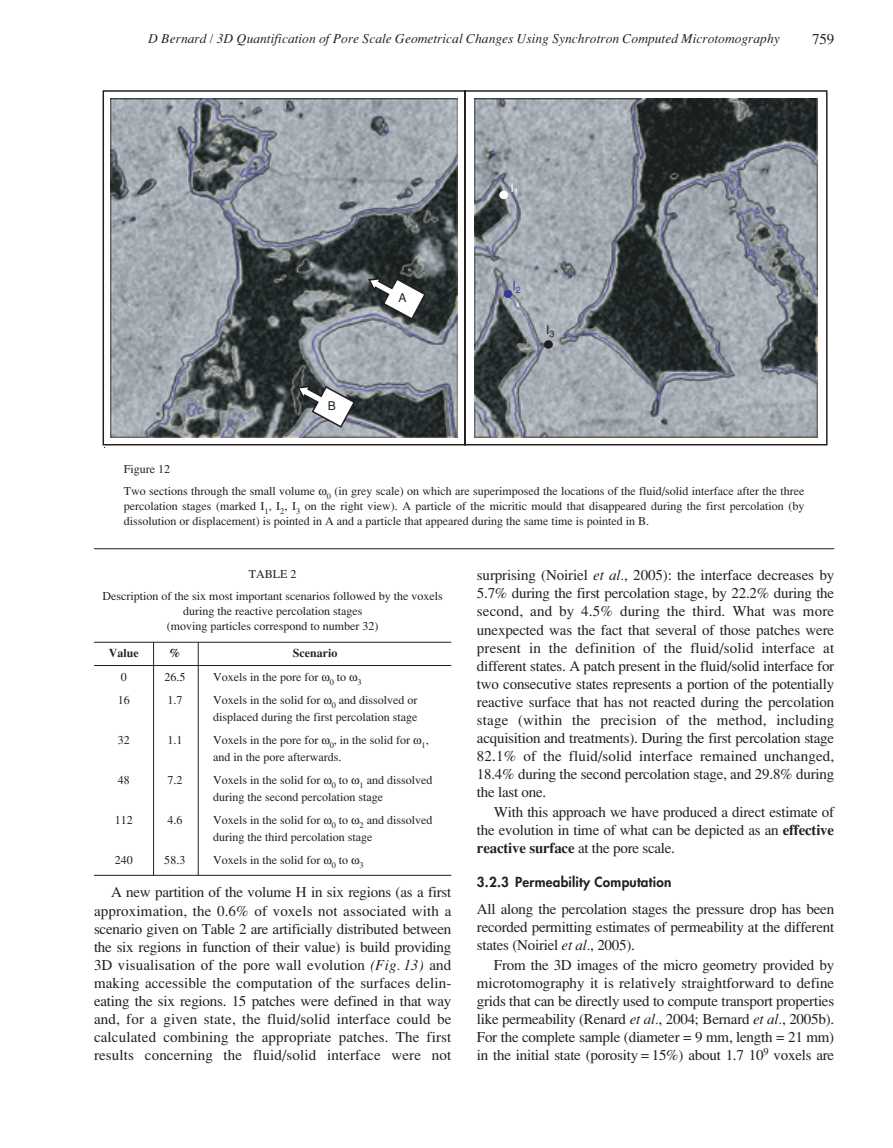
<style>
.page{position:relative;width:893px;height:1148px;background:#fff}
.page>*{position:absolute;margin:0;border:0;box-sizing:border-box;transform-origin:0 0}
.t1{font:15px/18.1px "Times";letter-spacing:-.015em;color:#231f20;text-align:justify}
.t2{font:italic 13.5px "Times";color:#231f20}
.t3{font:800 13.5px "Futura";letter-spacing:.015em;color:#231f20}
.t4{font:12px/16.8px "Times";color:#231f20}
.t5{font:700 12px "Times";color:#231f20}
.t6{font:12px "Helvetica";color:#231f20}
.t7{font:12px "Helvetica";color:#fff}
.t8{font:12px "Helvetica";color:#333b97}
.s1{font-style:italic}
.s2{font-weight:700}
</style>
<div class="page">
<hr style="left:94px;top:642px;width:357px;height:1px;background:#231f20">
<hr style="left:94px;top:665px;width:357px;height:1px;background:#231f20">
<hr style="left:94px;top:875px;width:357px;height:1px;background:#231f20">
<svg style="left:102px;top:90px;width:726px;height:356px;background:#878c91"></svg>
<hr style="left:94px;top:548px;width:740px;height:1px;background:#231f20">
<hr style="left:153px;top:642px;width:1px;height:233px;background:#231f20">
<hr style="left:198px;top:642px;width:1px;height:233px;background:#231f20">
<p class="t2" style="left:148px;top:34px;width:632px">D Bernard / 3D Quantification of Pore Scale Geometrical Changes Using Synchrotron Computed Microtomography</p>
<p class="t1" style="left:812px;top:32px;width:24px">759</p>
<p class="t6" style="left:328px;top:401px;width:10px">B</p>
<p class="t6" style="left:398px;top:294px;width:10px">A</p>
<p class="t7" style="left:510px;top:183px;width:10px">I<sub>1</sub></p>
<p class="t8" style="left:512px;top:281px;width:10px">I<sub>2</sub></p>
<p class="t6" style="left:546px;top:326px;width:10px">I<sub>3</sub></p>
<p class="t4" style="left:124px;top:460px;width:682px;line-height:21.5px">Figure 12<br>Two sections through the small volume <sub>0</sub> (in grey scale) on which are superimposed the locations of the fluid/solid interface after the three</p>
<p class="t4" style="left:124px;top:499px;width:682px;line-height:15px">percolation stages (marked I<sub>1</sub>, I<sub>2</sub>, I<sub>3</sub> on the right view). A particle of the micritic mould that disappeared during the first percolation (by dissolution or displacement) is pointed in A and a particle that appeared during the same time is pointed in B.</p>
<p class="t4" style="left:103px;top:564px;width:341px;line-height:21.5px;text-align:center">TABLE 2<br>Description of the six most important scenarios followed by the voxels</p>
<p class="t4" style="left:167px;top:604px;width:213px;line-height:15px;text-align:center">during the reactive percolation stages (moving particles correspond to number 32)</p>
<p class="t5" style="left:109px;top:649px;width:31px">Value</p>
<p class="t5" style="left:169px;top:649px;width:13px">%</p>
<p class="t5" style="left:293px;top:649px;width:46px">Scenario</p>
<p class="t4" style="left:121px;top:669px;width:7px">0</p>
<p class="t4" style="left:164px;top:669px;width:22px">26.5</p>
<p class="t4" style="left:213px;top:669px;width:150px">Voxels in the pore for <sub>0</sub> to <sub>3</sub></p>
<p class="t4" style="left:118px;top:692px;width:13px">16</p>
<p class="t4" style="left:167px;top:692px;width:16px">1.7</p>
<p class="t4" style="left:213px;top:692px;width:206px">Voxels in the solid for <sub>0</sub> and dissolved or displaced during the first percolation stage</p>
<p class="t4" style="left:118px;top:732px;width:13px">32</p>
<p class="t4" style="left:167px;top:732px;width:16px">1.1</p>
<p class="t4" style="left:213px;top:732px;width:217px">Voxels in the pore for <sub>0</sub>, in the solid for <sub>1</sub>, and in the pore afterwards.</p>
<p class="t4" style="left:118px;top:773px;width:13px">48</p>
<p class="t4" style="left:167px;top:773px;width:16px">7.2</p>
<p class="t4" style="left:213px;top:773px;width:221px">Voxels in the solid for <sub>0</sub> to <sub>1</sub> and dissolved during the second percolation stage</p>
<p class="t4" style="left:115px;top:813px;width:19px">112</p>
<p class="t4" style="left:167px;top:813px;width:16px">4.6</p>
<p class="t4" style="left:213px;top:813px;width:221px">Voxels in the solid for <sub>0</sub> to <sub>2</sub> and dissolved during the third percolation stage</p>
<p class="t4" style="left:115px;top:853px;width:19px">240</p>
<p class="t4" style="left:164px;top:853px;width:22px">58.3</p>
<p class="t4" style="left:213px;top:853px;width:152px">Voxels in the solid for <sub>0</sub> to <sub>3</sub></p>
<p class="t1" style="left:94px;top:884px;width:359px;text-indent:17px">A new partition of the volume H in six regions (as a first approximation, the 0.6% of voxels not associated with a scenario given on Table 2 are artificially distributed between the six regions in function of their value) is build providing 3D visualisation of the pore wall evolution <span class="s1">(Fig. 13)</span> and making accessible the computation of the surfaces delin&shy;eating the six regions. 15 patches were defined in that way and, for a given state, the fluid/solid interface could be calculated combining the appropriate patches. The first results concerning the fluid/solid interface were not</p>
<p class="t1" style="left:477px;top:567px;width:359px">surprising (Noiriel <span class="s1">et al.</span>, 2005): the interface decreases by 5.7% during the first percolation stage, by 22.2% during the second, and by 4.5% during the third. What was more unexpected was the fact that several of those patches were present in the definition of the fluid/solid interface at different states. A patch present in the fluid/solid interface for two consecutive states represents a portion of the potentially reactive surface that has not reacted during the percolation stage (within the precision of the method, including acquisition and treatments). During the first percolation stage 82.1% of the fluid/solid interface remained unchanged, 18.4% during the second percolation stage, and 29.8% during the last one.</p>
<p class="t1" style="left:477px;top:804px;width:359px;text-indent:17px">With this approach we have produced a direct estimate of the evolution in time of what can be depicted as an <span class="s2">effective reactive surface</span> at the pore scale.</p>
<p class="t3" style="left:477px;top:875px;width:196px">3.2.3 Permeability Computation</p>
<p class="t1" style="left:477px;top:901px;width:359px">All along the percolation stages the pressure drop has been recorded permitting estimates of permeability at the different states (Noiriel <span class="s1">et al.</span>, 2005).</p>
<p class="t1" style="left:477px;top:957px;width:359px;text-indent:17px">From the 3D images of the micro geometry provided by microtomography it is relatively straightforward to define grids that can be directly used to compute transport properties like permeability (Renard <span class="s1">et al.</span>, 2004; Bernard <span class="s1">et al.</span>, 2005b).<br>For the complete sample (diameter = 9 mm, length = 21 mm) in the initial state (porosity = 15%) about 1.7 10<sup>9</sup> voxels are</p>
</div>
